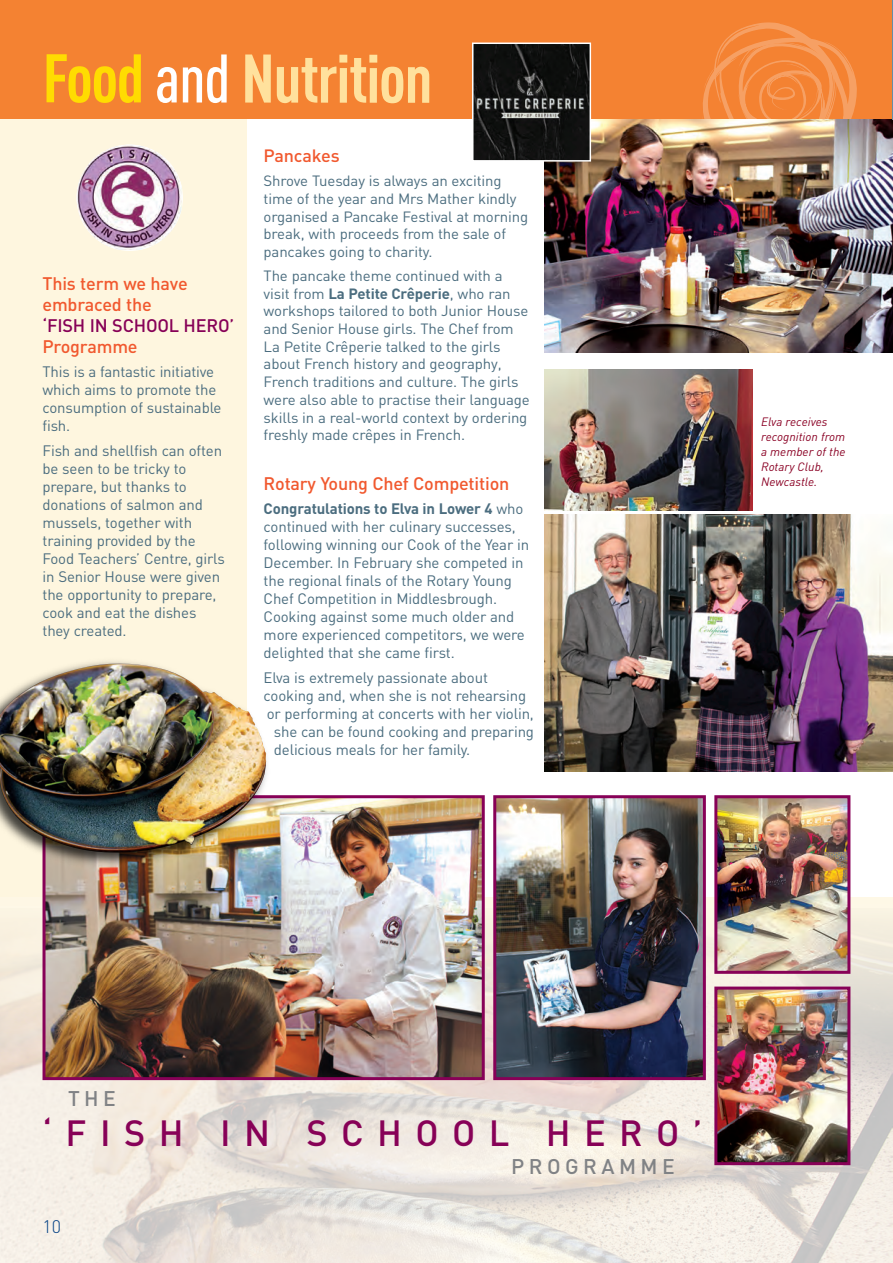
<style>
.page{position:relative;width:893px;height:1263px;background:#fff}
.page>*{position:absolute;margin:0;border:0;box-sizing:border-box;transform-origin:0 0}
.t1{font:700 67.5px "DIN Cond";letter-spacing:-.02em;color:#ffe19d}
.t2{font:500 36px "DIN";letter-spacing:.375em;color:#870157}
.t3{font:500 21px "DIN";letter-spacing:.215em;color:#808285}
.t4{font:500 18px/21px "DIN";letter-spacing:-.01em;color:#f1592f}
.t5{font:500 18px "DIN";letter-spacing:-.01em;color:#870157}
.t6{font:300 18px "DIN";color:#054286}
.t7{font:500 17.7px "DIN";letter-spacing:-.01em;color:#f1592f}
.t8{font:15px/18px "DIN";letter-spacing:-.01em;color:#4b6d7f}
.t9{font:14.7px/17.7px "DIN";letter-spacing:-.01em;color:#4b6d7f}
.t10{font:italic 12px/15px "DIN";color:#8a0124}
.s1{color:#ffdc01}
.s2{font-weight:500;color:#fff}
.s3{font-weight:700}
</style>
<div class="page">
<div style="left:0;top:119px;width:247px;height:787px;background:#fef6df"></div>
<img style="left:0;top:1067px;width:892px;height:196px">
<svg style="left:0;top:897px;width:892px;height:170px;background:#ede4d8"></svg>
<div style="left:0;top:0;width:893px;height:119px;background:#f48232"></div>
<img style="left:47px;top:799px;width:434px;height:277px">
<div style="left:43px;top:795px;width:442px;height:285px;border:3px solid #870157"></div>
<img style="left:497px;top:799px;width:205px;height:277px">
<div style="left:493px;top:795px;width:213px;height:285px;border:3px solid #870157"></div>
<img style="left:718px;top:799px;width:128px;height:171px">
<div style="left:714px;top:795px;width:136px;height:179px;border:3px solid #870157"></div>
<img style="left:718px;top:990px;width:128px;height:171px">
<div style="left:714px;top:986px;width:136px;height:179px;border:3px solid #870157"></div>
<img style="left:544px;top:119px;width:348px;height:234px">
<img style="left:544px;top:370px;width:209px;height:140px">
<img style="left:475px;top:46px;width:113px;height:113px">
<div style="left:472px;top:43px;width:119px;height:119px;border:2px solid #fff"></div>
<img style="left:42px;top:661px;width:238px;height:218px">
<img style="left:0;top:663px;width:266px;height:190px">
<img style="left:77px;top:145px;width:105px;height:105px;border-radius:50%">
<img style="left:544px;top:514px;width:348px;height:257px">
<svg style="left:892px;top:119px;width:1px;height:1080px"></svg>
<svg style="left:703px;top:22px;width:154px;height:97px"></svg>
<svg style="left:892px;top:0;width:1px;height:119px"></svg>
<svg style="left:892px;top:1199px;width:1px;height:64px"></svg>
<h1 class="t1" style="left:42px;top:55px;width:392px"><span class="s1">Food</span> <span class="s2">and</span> Nutrition</h1>
<p class="t4" style="left:43px;top:275px;width:147px">This term we have embraced the</p>
<p class="t5" style="left:43px;top:319px;width:193px">‘FISH IN SCHOOL HERO’</p>
<p class="t4" style="left:43px;top:338px;width:97px">Programme</p>
<p class="t8" style="left:43px;top:364px;width:181px">This is a fantastic initiative which aims to promote the consumption of sustainable fish.</p>
<p class="t8" style="left:43px;top:443px;width:184px">Fish and shellfish can often be seen to be tricky to prepare, but thanks to donations of salmon and mussels, together with training provided by the<br>Food Teachers’ Centre, girls in Senior House were given the opportunity to prepare, cook and eat the dishes they created.</p>
<p class="t7" style="left:264px;top:150px;width:78px">Pancakes</p>
<p class="t9" style="left:264px;top:174px;width:266px">Shrove Tuesday is always an exciting time of the year and Mrs Mather kindly organised a Pancake Festival at morning break, with proceeds from the sale of pancakes going to charity.</p>
<p class="t9" style="left:264px;top:269px;width:268px">The pancake theme continued with a visit from <span class="s3">La Petite Crêperie</span>, who ran workshops tailored to both Junior House and Senior House girls. The Chef from La Petite Crêperie talked to the girls about French history and geography, French traditions and culture. The girls were also able to practise their language skills in a real-world context by ordering freshly made crêpes in French.</p>
<p class="t4" style="left:264px;top:475px;width:247px">Rotary Young Chef Competition</p>
<p class="t8" style="left:264px;top:502px;width:267px"><span class="s3">Congratulations to Elva in Lower 4</span> who continued with her culinary successes, following winning our Cook of the Year in December. In February she competed in the regional finals of the Rotary Young Chef Competition in Middlesbrough.<br>Cooking against some much older and more experienced competitors, we were delighted that she came first.</p>
<p class="t8" style="left:264px;top:670px;width:226px">Elva is extremely passionate about</p>
<p class="t8" style="left:264px;top:688px;width:264px">cooking and, when she is not rehearsing</p>
<p class="t8" style="left:267px;top:706px;width:269px">or performing at concerts with her violin,</p>
<p class="t8" style="left:274px;top:724px;width:262px">she can be found cooking and preparing</p>
<p class="t8" style="left:274px;top:742px;width:198px">delicious meals for her family.</p>
<p class="t10" style="left:761px;top:415px;width:86px">Elva receives recognition from a member of the<br>Rotary Club,<br>Newcastle.</p>
<h3 class="t3" style="left:68px;top:1091px;width:49px">THE</h3>
<h2 class="t2" style="left:43px;top:1120px;width:662px">‘FISH IN SCHOOL HERO’</h2>
<h3 class="t3" style="left:511px;top:1159px;width:165px">PROGRAMME</h3>
<p class="t6" style="left:43px;top:1220px;width:20px">10</p>
</div>
